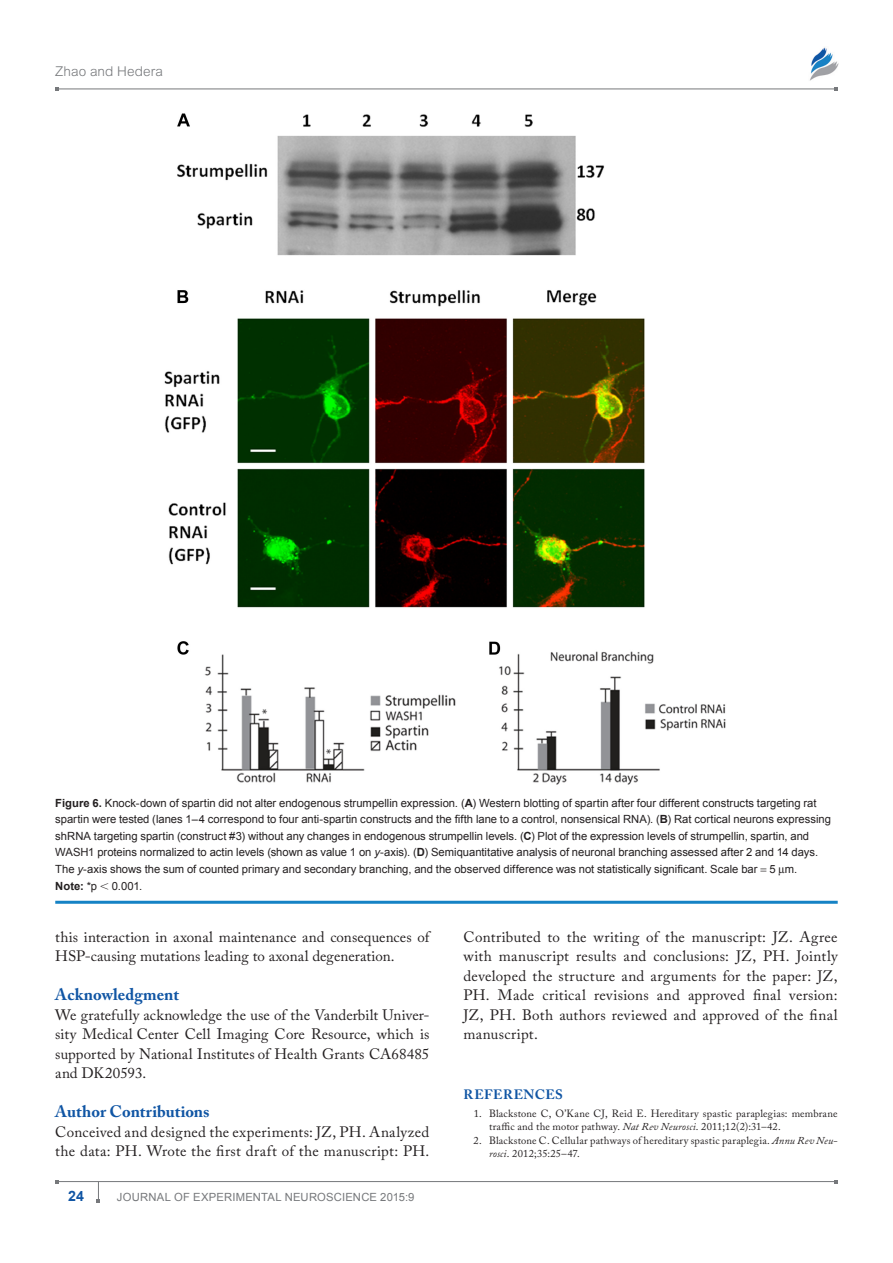
<style>
.page{position:relative;width:893px;height:1263px;background:#fff}
.page>*{position:absolute;margin:0;border:0;box-sizing:border-box;transform-origin:0 0}
.Heading1{font:700 16.5px "Adobe Caslon Pro";color:#1055a4}
.BodyText_First{font:15px/19.5px "Adobe Caslon Pro";letter-spacing:.015em;color:#231f20;text-align:justify}
.BodyText{font:15px/19.5px "Adobe Caslon Pro";letter-spacing:.005em;color:#231f20}
.t1{font:700 14.25px "Arial";color:#1055a4}
.t2{font:300 13.5px "Arial MT Std";letter-spacing:.005em;color:#76787b}
.ReferenceHeading{font:700 13.5px "Adobe Caslon Pro";letter-spacing:.035em;color:#1055a4}
.FigureCaption{font:11.25px/16.5px "Arial";color:#231f20}
.t3{font:11.25px "Arial";letter-spacing:.02em;color:#76787b}
.ReferenceBody{font:10.5px/13.5px "Adobe Caslon Pro";letter-spacing:.02em;color:#231f20}
.s1{font-weight:700}
.s2{font-style:italic}
.s3{font-family:"Mathematical Pi One"}
</style>
<div class="page">
<hr style="left:57px;top:89px;width:779px;height:1px;background:#76787b">
<hr style="left:57px;top:1181px;width:779px;height:1px;background:#76787b">
<img style="left:810px;top:47px;width:29px;height:34px">
<svg style="left:97px;top:1182px;width:3px;height:20px"></svg>
<hr style="left:55px;top:901px;width:783px;height:3px;background:#1582c5">
<img style="left:164px;top:113px;width:562px;height:672px">
<p class="t2" style="left:55px;top:63px;width:109px">Zhao and Hedera</p>
<p class="FigureCaption" style="left:55px;top:795px;width:777px"><span class="s1">Figure 6.</span> Knock-down of spartin did not alter endogenous strumpellin expression<span class="s2">.</span> (<span class="s1">A</span>) Western blotting of spartin after four different constructs targeting rat spartin were tested (lanes 1–4 correspond to four anti-spartin constructs and the fifth lane to a control, nonsensical RNA). (<span class="s1">B</span>) Rat cortical neurons expressing shRNA</p>
<p class="FigureCaption" style="left:55px;top:828px;width:764px;text-indent:39px">targeting spartin (construct #3) without any changes in endogenous strumpellin levels. (<span class="s1">C</span>) Plot of the expression levels of strumpellin, spartin, and<br>WASH1 proteins normalized to actin levels (shown as value 1 on <span class="s2">y</span>-axis). (<span class="s1">D</span>) Semiquantitative analysis of neuronal branching assessed after 2 and 14 days.<br>The <span class="s2">y</span>-axis shows the sum of counted primary and secondary branching, and the observed difference was not statistically significant. Scale bar 5 m.</p>
<p class="FigureCaption" style="left:55px;top:877px;width:89px"><span class="s1">Note:</span> *p <span class="s3">,</span> 0.001.</p>
<p class="BodyText" style="left:55px;top:927px;width:376px">this interaction in axonal maintenance and consequences of<br>HSP-causing mutations leading to axonal degeneration.</p>
<p class="Heading1" style="left:55px;top:985px;width:125px">Acknowledgment</p>
<p class="BodyText_First" style="left:55px;top:1005px;width:376px">We gratefully acknowledge the use of the Vanderbilt Univer&shy;sity Medical Center Cell Imaging Core Resource, which is supported by National Institutes of Health Grants CA68485 and DK20593.</p>
<p class="Heading1" style="left:55px;top:1102px;width:156px">Author Contributions</p>
<p class="BodyText_First" style="left:55px;top:1122px;width:376px">Conceived and designed the experiments: JZ, PH. Analyzed the data: PH. Wrote the first draft of the manuscript: PH.</p>
<p class="BodyText_First" style="left:463px;top:927px;width:376px">Contributed to the writing of the manuscript: JZ. Agree with manuscript results and conclusions: JZ, PH. Jointly developed the structure and arguments for the paper: JZ, PH. Made critical revisions and approved final version:<br>JZ, PH. Both authors reviewed and approved of the final manuscript.</p>
<p class="ReferenceHeading" style="left:464px;top:1086px;width:101px">REFERENCES</p>
<p class="ReferenceBody" style="left:489px;top:1106px;width:350px;text-indent:-15px">1. Blackstone C, O’Kane CJ, Reid E. Hereditary spastic paraplegias: membrane traffic and the motor pathway. <span class="s2">Nat Rev Neurosci</span>. 2011;12(2):31–42.</p>
<p class="ReferenceBody" style="left:489px;top:1133px;width:350px;text-indent:-15px">2. Blackstone C. Cellular pathways of hereditary spastic paraplegia. <span class="s2">Annu Rev Neu&shy;rosci</span>. 2012;35:25–47.</p>
<p class="t1" style="left:68px;top:1186px;width:18px">24</p>
<p class="t3" style="left:117px;top:1189px;width:299px">Journal of Experimental Neuroscience 2015:9</p>
</div>
